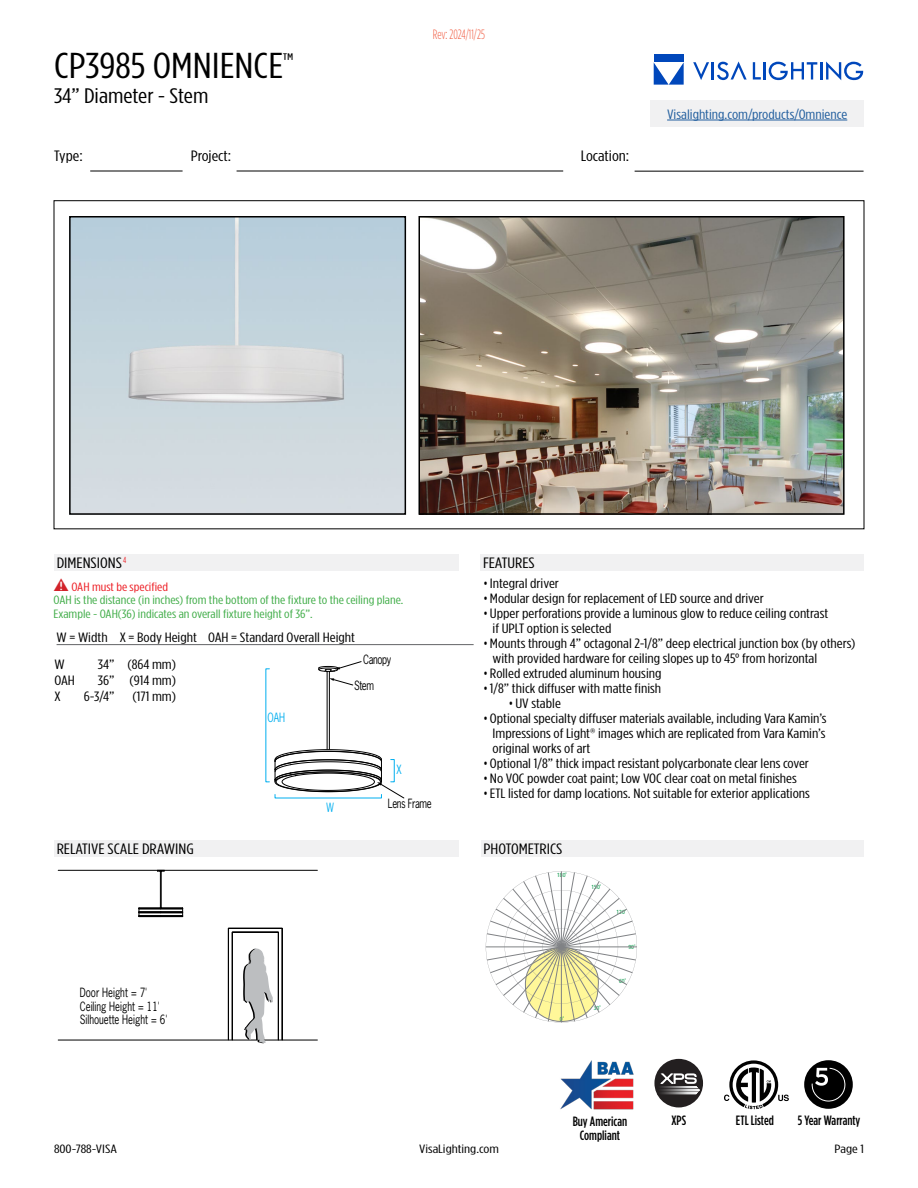
<style>
.page{position:relative;width:918px;height:1188px;background:#fff}
.page>*{position:absolute;margin:0;border:0;box-sizing:border-box;transform-origin:0 0}
.t1{font:36px "Gotham Cond";color:#000;scale:1.25 1}
.t2{font:21px "Gotham Cond";color:#000;scale:1.25 1}
.t3{font:15px "Gotham Cond";color:#000;scale:1.25 1}
.t4{font:13.5px/15px "Gotham Cond";color:#000}
.t5{font:13.5px "Gotham Cond";color:#000;scale:1.25 1}
.t6{font:500 13.5px "Gotham Cond";color:#000}
.t7{font:13.5px "Gotham Cond";color:#215e9e;scale:1.25 1}
.t8{font:300 13.5px "Gotham Cond";letter-spacing:-.01em;color:#f15b40;scale:.9 1}
.t9{font:12px/13.5px "Gotham Cond";color:#41ad49;scale:1.25 1}
.t10{font:12px/13.5px "News Gothic Std";color:#000;scale:.8 1}
.t11{font:12px "Gotham Cond";color:#000;scale:1.35 1}
.t12{font:12px/25.2px "News Gothic Std";letter-spacing:-.04em;color:#000;scale:.8 1}
.t13{font:12px "Gotham Cond";color:#ed1d24;scale:1.25 1}
.t14{font:12px "News Gothic Std";color:#00aeef;scale:.8 1}
.t15{font:condensed 5.85px "Frutiger LT Std";color:#009444}
</style>
<div class="page">
<div style="left:654px;top:55px;width:30px;height:7px;background:#0047bb"></div>
<svg style="left:654px;top:62px;width:30px;height:23px"></svg>
<svg style="left:693px;top:62px;width:16px;height:18px"></svg>
<hr style="left:711px;top:62px;width:3px;height:18px;background:#0047bb">
<svg style="left:753px;top:62px;width:8px;height:18px"></svg>
<hr style="left:763px;top:62px;width:3px;height:18px;background:#0047bb">
<svg style="left:769px;top:62px;width:94px;height:18px"></svg>
<svg style="left:717px;top:61px;width:30px;height:19px"></svg>
<hr style="left:90px;top:171px;width:93px;height:1px;background:#000">
<hr style="left:635px;top:171px;width:229px;height:1px;background:#000">
<hr style="left:237px;top:171px;width:326px;height:1px;background:#000">
<svg style="left:265px;top:661px;width:140px;height:138px"></svg>
<hr style="left:161px;top:872px;width:1px;height:36px;background:#000">
<hr style="left:160px;top:872px;width:1px;height:36px;background:#000">
<svg style="left:139px;top:908px;width:44px;height:9px"></svg>
<hr style="left:58px;top:870px;width:259px;height:1px;background:#000">
<hr style="left:58px;top:1040px;width:259px;height:1px;background:#000">
<svg style="left:228px;top:928px;width:55px;height:115px"></svg>
<svg style="left:485px;top:871px;width:152px;height:152px"></svg>
<img style="left:421px;top:219px;width:421px;height:293px">
<div style="left:418px;top:216px;width:427px;height:299px;border:2px solid #000"></div>
<div style="left:54px;top:554px;width:405px;height:17px;background:#f1f1f2"></div>
<div style="left:480px;top:554px;width:384px;height:17px;background:#f1f1f2"></div>
<img style="left:72px;top:219px;width:331px;height:293px">
<div style="left:69px;top:216px;width:337px;height:299px;border:2px solid #000"></div>
<div style="left:481px;top:840px;width:383px;height:16px;background:#f1f1f2"></div>
<div style="left:54px;top:840px;width:405px;height:16px;background:#f1f1f2"></div>
<hr style="left:57px;top:644px;width:417px;height:1px;background:#636466">
<div style="left:650px;top:100px;width:214px;height:27px;background:#f1f1f2"></div>
<hr style="left:667px;top:120px;width:180px;height:1px;background:#215e9e">
<svg style="left:804px;top:1060px;width:49px;height:49px"></svg>
<svg style="left:724px;top:1060px;width:65px;height:49px"></svg>
<svg style="left:654px;top:1058px;width:49px;height:50px"></svg>
<img style="left:560px;top:1060px;width:74px;height:50px">
<h1 class="t1" style="left:54px;top:45px;width:193px">CP3985 OMNIENCE<sup>™</sup></h1>
<h2 class="t2" style="left:54px;top:84px;width:125px">34” Diameter - Stem</h2>
<p class="t8" style="left:433px;top:27px;width:59px">Rev: 2024/11/25</p>
<p class="t3" style="left:54px;top:147px;width:24px">Type:</p>
<p class="t3" style="left:191px;top:147px;width:34px">Project:</p>
<p class="t3" style="left:581px;top:147px;width:40px">Location:</p>
<p class="t7" style="left:667px;top:106px;width:146px">Visalighting.com/products/Omnience</p>
<p class="t3" style="left:57px;top:554px;width:57px">DIMENSIONS<sup>4</sup></p>
<p class="t3" style="left:483px;top:554px;width:43px">FEATURES</p>
<p class="t13" style="left:72px;top:580px;width:79px">OAH must be specified</p>
<p class="t9" style="left:54px;top:593px;width:281px">OAH is the distance (in inches) from the bottom of the fixture to the ceiling plane.<br>Example - OAH(36) indicates an overall fixture height of 36”.</p>
<p class="t5" style="left:57px;top:629px;width:240px">W = Width X = Body Height OAH = Standard Overall Height</p>
<p class="t5" style="left:55px;top:657px;width:10px">W</p>
<p class="t5" style="left:98px;top:657px;width:64px">34” (864 mm)</p>
<p class="t5" style="left:55px;top:673px;width:18px">OAH</p>
<p class="t5" style="left:98px;top:673px;width:64px">36” (914 mm)</p>
<p class="t5" style="left:55px;top:688px;width:6px">X</p>
<p class="t5" style="left:84px;top:688px;width:26px">6-3/4”</p>
<p class="t5" style="left:133px;top:688px;width:36px">(171 mm)</p>
<p class="t14" style="left:268px;top:710px;width:23px">OAH</p>
<p class="t12" style="left:354px;top:647px;width:48px;text-indent:9px">Canopy<br>Stem</p>
<p class="t14" style="left:327px;top:800px;width:11px">W</p>
<p class="t14" style="left:396px;top:762px;width:8px">X</p>
<p class="t12" style="left:388px;top:791px;width:56px">Lens Frame</p>
<p class="t4" style="left:483px;top:576px;width:77px">• Integral driver</p>
<p class="t4" style="left:483px;top:591px;width:282px">• Modular design for replacement of LED source and driver</p>
<p class="t4" style="left:493px;top:606px;width:337px;text-indent:-9px">• Upper perforations provide a luminous glow to reduce ceiling contrast if UPLT option is selected</p>
<p class="t4" style="left:493px;top:636px;width:365px;text-indent:-9px">• Mounts through 4” octagonal 2-1/8” deep electrical junction box (by others) with provided hardware for ceiling slopes up to 45° from horizontal</p>
<p class="t4" style="left:483px;top:666px;width:180px">• Rolled extruded aluminum housing</p>
<p class="t4" style="left:483px;top:681px;width:179px">• 1/8” thick diffuser with matte finish</p>
<p class="t4" style="left:509px;top:696px;width:54px">• UV stable</p>
<p class="t4" style="left:493px;top:711px;width:335px;text-align:justify;text-indent:-9px">• Optional specialty diffuser materials available, including Vara Kamin’s Impressions of Light® images which are replicated from Vara Kamin’s original works of art</p>
<p class="t4" style="left:483px;top:756px;width:327px">• Optional 1/8” thick impact resistant polycarbonate clear lens cover</p>
<p class="t4" style="left:483px;top:771px;width:315px">• No VOC powder coat paint; Low VOC clear coat on metal finishes</p>
<p class="t4" style="left:483px;top:786px;width:328px">• ETL listed for damp locations. Not suitable for exterior applications</p>
<p class="t3" style="left:57px;top:840px;width:111px">RELATIVE SCALE DRAWING</p>
<p class="t3" style="left:484px;top:840px;width:65px">PHOTOMETRICS</p>
<p class="t10" style="left:80px;top:986px;width:111px">Door Height = 7'<br>Ceiling Height = 11'<br>Silhouette Height = 6'</p>
<p class="t15" style="left:557px;top:872px;width:11px">180˚</p>
<p class="t15" style="left:560px;top:1015px;width:6px">0˚</p>
<p class="t15" style="left:591px;top:884px;width:11px">150˚</p>
<p class="t15" style="left:594px;top:1004px;width:8px">30˚</p>
<p class="t15" style="left:616px;top:909px;width:11px">120˚</p>
<p class="t15" style="left:628px;top:943px;width:8px">90˚</p>
<p class="t15" style="left:619px;top:978px;width:8px">60˚</p>
<p class="t6" style="left:573px;top:1114px;width:56px">Buy American</p>
<p class="t6" style="left:671px;top:1112px;width:16px">XPS</p>
<p class="t6" style="left:736px;top:1113px;width:39px">ETL Listed</p>
<p class="t6" style="left:798px;top:1113px;width:64px">5 Year Warranty</p>
<p class="t6" style="left:580px;top:1127px;width:42px">Compliant</p>
<p class="t11" style="left:54px;top:1142px;width:48px">800-788-VISA</p>
<p class="t11" style="left:419px;top:1142px;width:61px">VisaLighting.com</p>
<p class="t11" style="left:835px;top:1142px;width:23px">Page 1</p>
</div>
